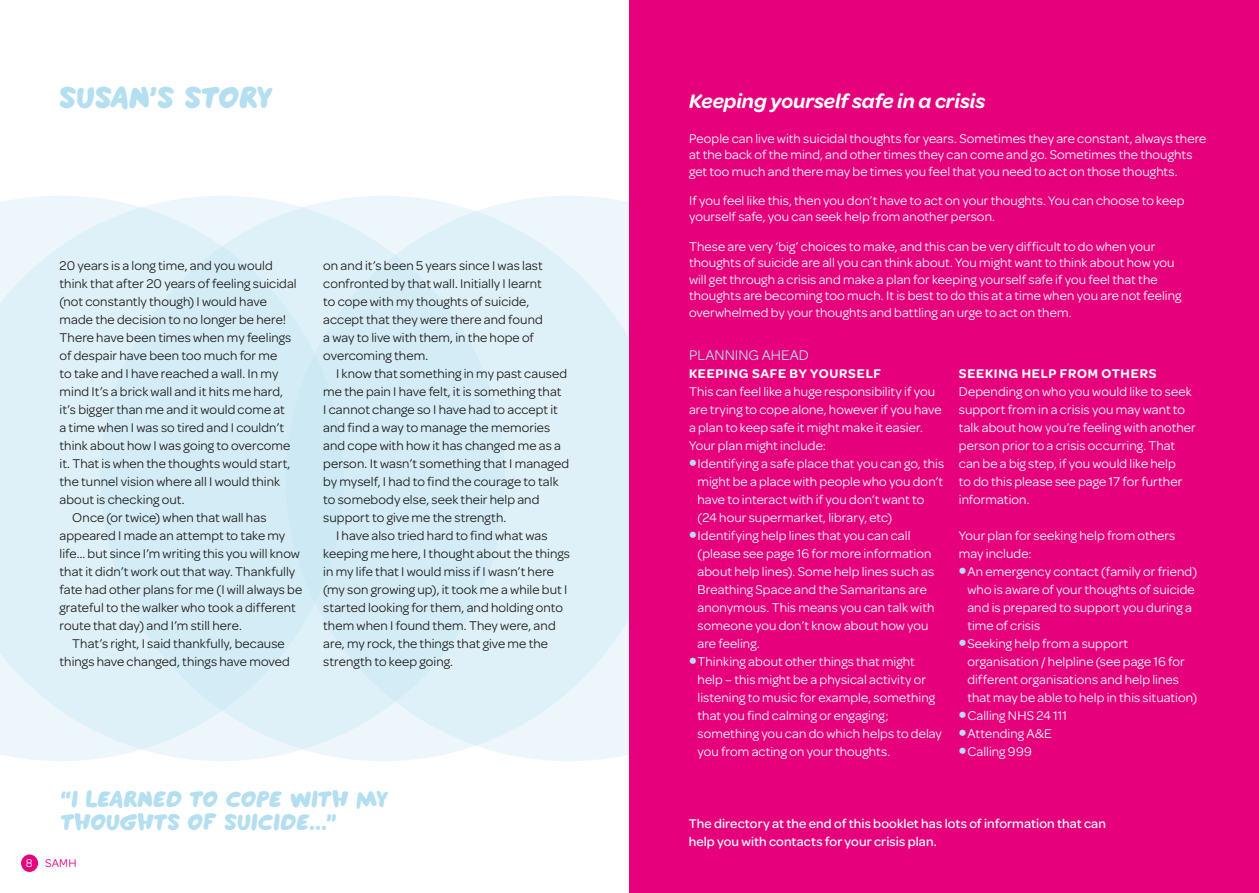
<style>
.page{position:relative;width:1259px;height:893px;background:#fff}
.page>*{position:absolute;margin:0;border:0;box-sizing:border-box;transform-origin:0 0}
.t1{font:30px "SAMH";color:#b3dff1}
.t2{font:22.5px/22.5px "SAMH";letter-spacing:-.005em;color:#b3dff1}
.t3{font:italic 600 21px "Omnes";color:#fff}
.t4{font:15px "Omnes";color:#b3dff1}
.t5{font:13.5px/18px "Omnes";letter-spacing:.005em;color:#fff}
.t6{font:13.5px/18px "Omnes";letter-spacing:.005em;color:#1d1d1b}
.t7{font:500 13.5px/18px "Omnes";letter-spacing:.01em;color:#fff}
.t8{font:600 13.5px "Omnes";letter-spacing:.055em;color:#fff}
.t9{font:12px "Omnes";color:#e6007c}
.s1{font-weight:700;font-size:21px;color:#b3dff1}
.s2{color:#fff}
</style>
<div class="page">
<div style="left:21px;top:854px;width:17px;height:18px;background:#e6007c;border-radius:50%"></div>
<div style="left:286px;top:196px;width:565px;height:565px;background:#edf7fb;border-radius:50%"></div>
<div style="left:100px;top:196px;width:566px;height:565px;background:#dff1f8;border-radius:50%"></div>
<svg style="left:0;top:196px;width:504px;height:565px"></svg>
<div style="left:629px;top:0;width:630px;height:893px;background:#e6007c"></div>
<h1 class="t1" style="left:60px;top:85px;width:215px">Susan’s Story</h1>
<h3 class="t3" style="left:689px;top:86px;width:298px">Keeping yourself safe in a crisis</h3>
<p class="t5" style="left:689px;top:129px;width:519px;line-height:16.5px">People can live with suicidal thoughts for years. Sometimes they are constant, always there at the back of the mind, and other times they can come and go. Sometimes the thoughts get too much and there may be times you feel that you need to act on those thoughts.</p>
<p class="t5" style="left:689px;top:191px;width:497px;line-height:16.5px">If you feel like this, then you don’t have to act on your thoughts. You can choose to keep yourself safe, you can seek help from another person.</p>
<p class="t5" style="left:689px;top:237px;width:494px;line-height:16.5px">These are very ‘big’ choices to make, and this can be very difficult to do when your thoughts of suicide are all you can think about. You might want to think about how you will get through a crisis and make a plan for keeping yourself safe if you feel that the thoughts are becoming too much. It is best to do this at a time when you are not feeling overwhelmed by your thoughts and battling an urge to act on them.</p>
<p class="t6" style="left:323px;top:256px;width:221px">on and it’s been 5 years since I was last confronted by that wall. Initially I learnt to cope with my thoughts of suicide, accept that they were there and found a way to live with them, in the hope of overcoming them.</p>
<p class="t6" style="left:336px;top:364px;width:232px">I know that something in my past caused</p>
<p class="t6" style="left:323px;top:382px;width:240px">me the pain I have felt, it is something that</p>
<p class="t6" style="left:323px;top:400px;width:236px">I cannot change so I have had to accept it</p>
<p class="t6" style="left:323px;top:418px;width:229px">and find a way to manage the memories</p>
<p class="t6" style="left:323px;top:436px;width:239px">and cope with how it has changed me as a</p>
<p class="t6" style="left:323px;top:454px;width:247px">person. It wasn’t something that I managed</p>
<p class="t6" style="left:323px;top:472px;width:237px">by myself, I had to find the courage to talk</p>
<p class="t6" style="left:323px;top:490px;width:218px">to somebody else, seek their help and</p>
<p class="t6" style="left:323px;top:508px;width:185px">support to give me the strength.</p>
<p class="t6" style="left:336px;top:526px;width:213px">I have also tried hard to find what was</p>
<p class="t6" style="left:323px;top:544px;width:248px">keeping me here, I thought about the things</p>
<p class="t6" style="left:323px;top:562px;width:232px">in my life that I would miss if I wasn’t here</p>
<p class="t6" style="left:323px;top:580px;width:246px">(my son growing up), it took me a while but I</p>
<p class="t6" style="left:323px;top:598px;width:241px">started looking for them, and holding onto</p>
<p class="t6" style="left:323px;top:616px;width:234px">them when I found them. They were, and</p>
<p class="t6" style="left:323px;top:634px;width:226px">are, my rock, the things that give me the</p>
<p class="t6" style="left:323px;top:652px;width:131px">strength to keep going.</p>
<p class="t6" style="left:60px;top:256px;width:215px">20 years is a long time, and you would</p>
<p class="t6" style="left:60px;top:274px;width:239px">think that after 20 years of feeling suicidal</p>
<p class="t6" style="left:60px;top:292px;width:209px">(not constantly though) I would have</p>
<p class="t6" style="left:60px;top:310px;width:228px">made the decision to no longer be here!</p>
<p class="t6" style="left:60px;top:328px;width:233px">There have been times when my feelings</p>
<p class="t6" style="left:60px;top:346px;width:219px">of despair have been too much for me</p>
<p class="t6" style="left:60px;top:364px;width:220px">to take and I have reached a wall. In my</p>
<p class="t6" style="left:60px;top:382px;width:225px">mind It’s a brick wall and it hits me hard,</p>
<p class="t6" style="left:60px;top:400px;width:227px">it’s bigger than me and it would come at</p>
<p class="t6" style="left:60px;top:418px;width:226px">a time when I was so tired and I couldn’t</p>
<p class="t6" style="left:60px;top:436px;width:232px">think about how I was going to overcome</p>
<p class="t6" style="left:60px;top:454px;width:232px">it. That is when the thoughts would start,</p>
<p class="t6" style="left:60px;top:472px;width:222px">the tunnel vision where all I would think</p>
<p class="t6" style="left:60px;top:490px;width:127px">about is checking out.</p>
<p class="t6" style="left:72px;top:508px;width:196px">Once (or twice) when that wall has</p>
<p class="t6" style="left:60px;top:526px;width:227px">appeared I made an attempt to take my</p>
<p class="t6" style="left:60px;top:544px;width:242px">life… but since I’m writing this you will know</p>
<p class="t6" style="left:60px;top:562px;width:237px">that it didn’t work out that way. Thankfully</p>
<p class="t6" style="left:60px;top:580px;width:244px">fate had other plans for me (I will always be</p>
<p class="t6" style="left:60px;top:598px;width:238px">grateful to the walker who took a different</p>
<p class="t6" style="left:60px;top:616px;width:184px">route that day) and I’m still here.</p>
<p class="t6" style="left:72px;top:634px;width:214px">That’s right, I said thankfully, because</p>
<p class="t6" style="left:60px;top:652px;width:232px">things have changed, things have moved</p>
<p class="t4" style="left:689px;top:345px;width:121px">PLANNING AHEAD</p>
<p class="t8" style="left:689px;top:364px;width:193px">KEEPING SAFE BY YOURSELF</p>
<p class="t5" style="left:689px;top:382px;width:254px">This can feel like a huge responsibility if you are trying to cope alone, however if you have a plan to keep safe it might make it easier.<br>Your plan might include:</p>
<p class="t5" style="left:697px;top:454px;width:248px;text-indent:-9px"><span class="s1">•</span>Identifying a safe place that you can go, this might be a place with people who you don’t have to interact with if you don’t want to (24 hour supermarket, library, etc)</p>
<p class="t5" style="left:697px;top:526px;width:238px;text-indent:-9px"><span class="s1">•</span>Identifying help lines that you can call (please see page 16 for more information about help lines). Some help lines such as Breathing Space and the Samaritans are anonymous. This means you can talk with someone you don’t know about how you are feeling.</p>
<p class="t5" style="left:697px;top:652px;width:246px;text-indent:-9px"><span class="s1">•</span>Thinking about other things that might help – this might be a physical activity or listening to music for example, something that you find calming or engaging; something you can do which helps to delay you from acting on your thoughts.</p>
<p class="t8" style="left:959px;top:364px;width:199px">SEEKING HELP FROM OTHERS</p>
<p class="t5" style="left:959px;top:382px;width:238px">Depending on who you would like to seek support from in a crisis you may want to talk about how you’re feeling with another person prior to a crisis occurring. That can be a big step, if you would like help<br>to do this please see page 17 for further information.</p>
<p class="t5" style="left:959px;top:526px;width:218px">Your plan for seeking help from others may include:</p>
<p class="t5" style="left:967px;top:562px;width:231px;text-indent:-9px"><span class="s1">•</span>An emergency contact (family or friend) who is aware of your thoughts of suicide and is prepared to support you during a time of crisis</p>
<p class="t5" style="left:967px;top:634px;width:231px;text-indent:-9px"><span class="s1">•</span>Seeking help from a support organisation / helpline (see page 16 for different organisations and help lines that may be able to help in this situation)</p>
<p class="t5" style="left:959px;top:706px;width:110px"><span class="s1">•</span>Calling NHS 24 111</p>
<p class="t5" style="left:959px;top:724px;width:95px"><span class="s1">•</span>Attending A&amp;E</p>
<p class="t5" style="left:959px;top:742px;width:74px"><span class="s1">•</span>Calling 999</p>
<h2 class="t2" style="left:61px;top:789px;width:329px">“i learned to cope with my thoughts of suicide...”</h2>
<p class="t9" style="left:26px;top:855px;width:52px"><span class="s2">8</span> SAMH</p>
<p class="t7" style="left:688px;top:814px;width:419px">The directory at the end of this booklet has lots of information that can help you with contacts for your crisis plan.</p>
</div>
